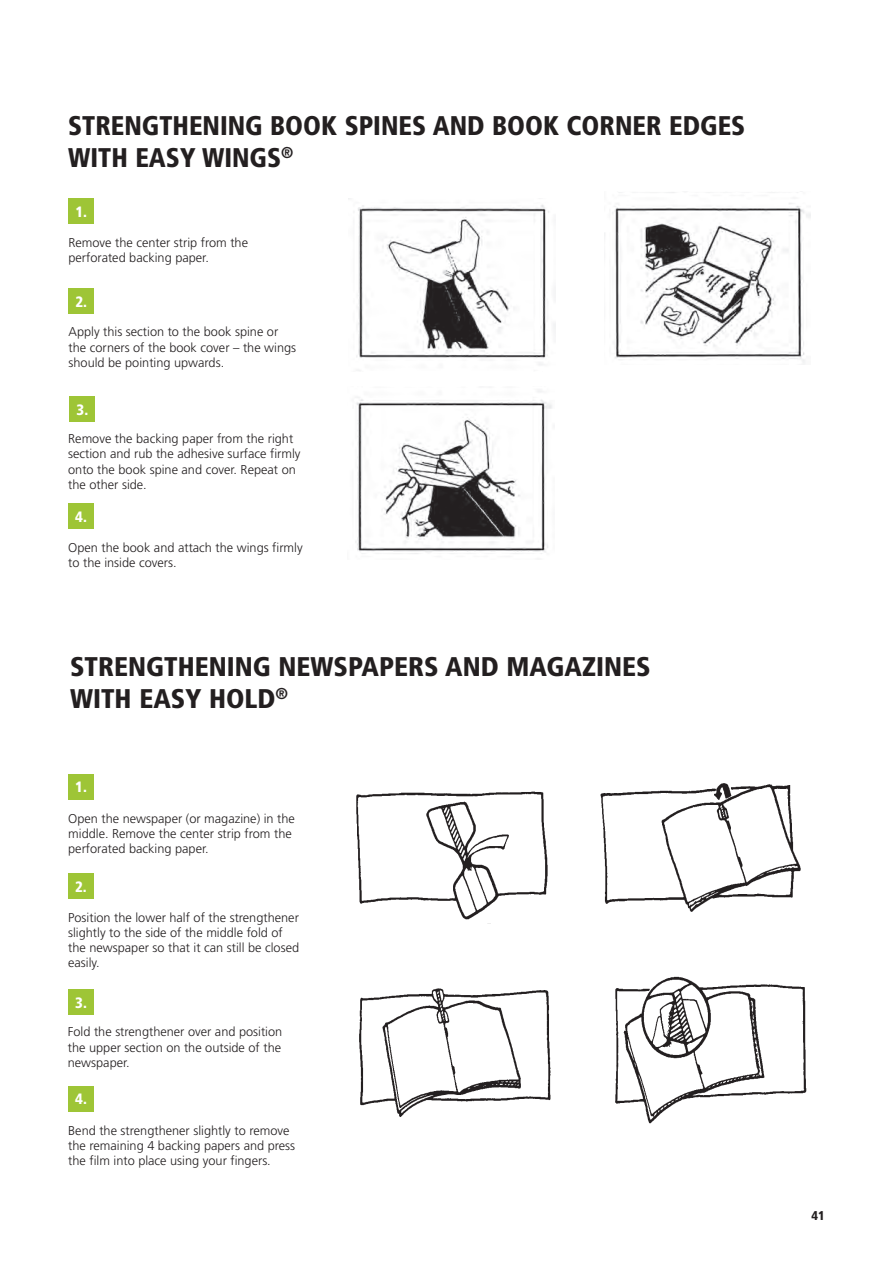
<style>
.page{position:relative;width:893px;height:1263px;background:#fff}
.page>*{position:absolute;margin:0;border:0;box-sizing:border-box;transform-origin:0 0}
.Produktgruppe{font:900 condensed 27px/32.4px "Frutiger LT Std";color:#231f20}
.Produktgruppe-2{font:900 condensed 15px "Frutiger LT Std";color:#fff}
.Blockabsatz_Anpassen{font:300 12.75px/15.3px "Frutiger LT Std";color:#231f20}
.t1{font:900 condensed 12.75px "Frutiger LT Std";color:#231f20}
</style>
<div class="page">
<img style="left:356px;top:204px;width:199px;height:167px">
<div style="left:68px;top:198px;width:26px;height:26px;background:#9ec536"></div>
<div style="left:68px;top:288px;width:26px;height:26px;background:#9ec536"></div>
<div style="left:69px;top:396px;width:26px;height:26px;background:#9ec536"></div>
<div style="left:68px;top:503px;width:26px;height:26px;background:#9ec536"></div>
<div style="left:68px;top:774px;width:26px;height:26px;background:#9ec536"></div>
<div style="left:68px;top:873px;width:25px;height:26px;background:#9ec536"></div>
<div style="left:68px;top:989px;width:26px;height:26px;background:#9ec536"></div>
<div style="left:68px;top:1086px;width:26px;height:25px;background:#9ec536"></div>
<img style="left:355px;top:390px;width:197px;height:164px">
<img style="left:604px;top:192px;width:206px;height:173px">
<img style="left:615px;top:976px;width:192px;height:148px">
<div style="left:697px;top:959px;width:39px;height:26px;background:#fff"></div>
<img style="left:359px;top:988px;width:192px;height:129px">
<div style="left:444px;top:1107px;width:111px;height:26px;background:#fff"></div>
<div style="left:453px;top:965px;width:38px;height:25px;background:#fff"></div>
<img style="left:356px;top:791px;width:192px;height:129px">
<div style="left:408px;top:914px;width:38px;height:26px;background:#fff"></div>
<img style="left:600px;top:783px;width:201px;height:129px">
<div style="left:620px;top:762px;width:70px;height:25px;background:#fff"></div>
<div style="left:491px;top:909px;width:193px;height:36px;background:#fff"></div>
<p class="Produktgruppe" style="left:68px;top:109px;width:679px">STRENGTHENING BOOK SPINES AND BOOK CORNER EDGES</p>
<p class="Produktgruppe" style="left:68px;top:142px;width:227px">WITH EASY WINGS<sup>®</sup></p>
<p class="Produktgruppe-2" style="left:75px;top:202px;width:13px">1.</p>
<p class="Blockabsatz_Anpassen" style="left:68px;top:235px;width:181px">Remove the center strip from the perforated backing paper.</p>
<p class="Produktgruppe-2" style="left:75px;top:292px;width:13px">2.</p>
<p class="Blockabsatz_Anpassen" style="left:69px;top:325px;width:229px">Apply this section to the book spine or the corners of the book cover – the wings should be pointing upwards.</p>
<p class="Produktgruppe-2" style="left:77px;top:400px;width:13px">3.</p>
<p class="Blockabsatz_Anpassen" style="left:68px;top:431px;width:234px">Remove the backing paper from the right section and rub the adhesive surface firmly onto the book spine and cover. Repeat on the other side.</p>
<p class="Produktgruppe-2" style="left:75px;top:508px;width:13px">4.</p>
<p class="Blockabsatz_Anpassen" style="left:68px;top:540px;width:236px">Open the book and attach the wings firmly to the inside covers.</p>
<p class="Produktgruppe" style="left:70px;top:650px;width:582px">STRENGTHENING NEWSPAPERS AND MAGAZINES<br>WITH EASY HOLD<sup>®</sup></p>
<p class="Produktgruppe-2" style="left:75px;top:778px;width:13px">1.</p>
<p class="Blockabsatz_Anpassen" style="left:68px;top:811px;width:228px">Open the newspaper (or magazine) in the middle. Remove the center strip from the perforated backing paper.</p>
<p class="Produktgruppe-2" style="left:75px;top:877px;width:13px">2.</p>
<p class="Blockabsatz_Anpassen" style="left:68px;top:910px;width:232px">Position the lower half of the strengthener slightly to the side of the middle fold of the newspaper so that it can still be closed easily.</p>
<p class="Produktgruppe-2" style="left:75px;top:993px;width:13px">3.</p>
<p class="Blockabsatz_Anpassen" style="left:68px;top:1024px;width:216px;text-align:justify">Fold the strengthener over and position the upper section on the outside of the newspaper.</p>
<p class="Produktgruppe-2" style="left:75px;top:1090px;width:13px">4.</p>
<p class="Blockabsatz_Anpassen" style="left:68px;top:1123px;width:228px">Bend the strengthener slightly to remove the remaining 4 backing papers and press the film into place using your fingers.</p>
<p class="t1" style="left:811px;top:1208px;width:15px">41</p>
</div>
